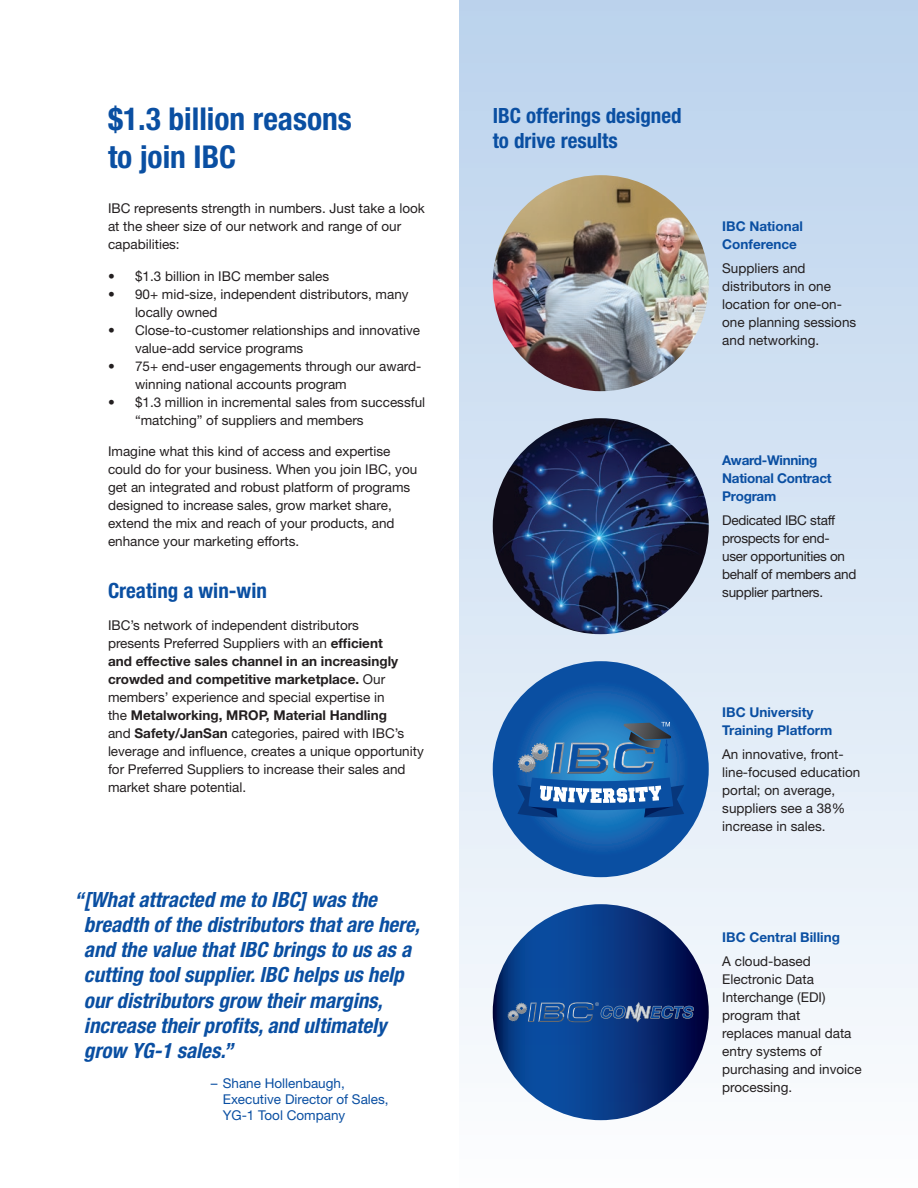
<style>
.page{position:relative;width:918px;height:1188px;background:#fff}
.page>*{position:absolute;margin:0;border:0;box-sizing:border-box;transform-origin:0 0}
.t1{font:700 condensed 31.5px/37.8px "Helvetica Neue LT Pro";color:#0a4fa2}
.t2{font:italic 700 condensed 21px/25.2px "Helvetica Neue LT Pro";color:#0a4fa2}
.t3{font:700 condensed 21px/25.2px "Helvetica Neue LT Pro";color:#0a4fa2}
.t4{font:13.5px/18px "Helvetica Neue LT Pro";color:#231f20}
.t5{font:13.5px/18px "Helvetica Neue LT Pro";letter-spacing:-.02em;color:#231f20}
.t6{font:700 13.5px/18px "Helvetica Neue LT Pro";color:#0a4fa2}
.t7{font:13.5px/16.2px "Helvetica Neue LT Pro";color:#0a4fa2}
.t8{font:700 13.5px/18px "Helvetica Neue LT Pro";letter-spacing:-.02em;color:#0a4fa2}
.s1{font-weight:700}
</style>
<div class="page">
<div style="left:459px;top:0;width:459px;height:1188px;background:linear-gradient(to bottom,#bad2ec,#fcfdfe)"></div>
<img style="left:493px;top:175px;width:216px;height:216px;border-radius:108px">
<img style="left:493px;top:418px;width:216px;height:216px;border-radius:108px">
<svg style="left:493px;top:661px;width:216px;height:216px;background:#0e57a7"></svg>
<svg style="left:517px;top:722px;width:167px;height:95px;background:#3473ae"></svg>
<svg style="left:493px;top:904px;width:216px;height:216px;background:#083580"></svg>
<svg style="left:508px;top:1002px;width:186px;height:20px;background:#2f5690"></svg>
<h1 class="t1" style="left:108px;top:101px;width:245px">$1.3 billion reasons to join IBC</h1>
<p class="t4" style="left:108px;top:199px;width:318px">IBC represents strength in numbers. Just take a look at the sheer size of our network and range of our capabilities:</p>
<p class="t4" style="left:108px;top:267px;width:223px">• $1.3 billion in IBC member sales</p>
<p class="t4" style="left:135px;top:285px;width:275px;text-indent:-27px">• 90+ mid-size, independent distributors, many locally owned</p>
<p class="t4" style="left:135px;top:321px;width:287px;text-indent:-27px">• Close-to-customer relationships and innovative value-add service programs</p>
<p class="t4" style="left:135px;top:357px;width:288px;text-indent:-27px">• 75+ end-user engagements through our award&shy;winning national accounts program</p>
<p class="t4" style="left:135px;top:393px;width:292px;text-indent:-27px">• $1.3 million in incremental sales from successful “matching” of suppliers and members</p>
<p class="t4" style="left:108px;top:442px;width:311px">Imagine what this kind of access and expertise could do for your business. When you join IBC, you get an integrated and robust platform of programs designed to increase sales, grow market share, extend the mix and reach of your products, and enhance your marketing efforts.</p>
<h2 class="t3" style="left:108px;top:579px;width:160px">Creating a win-win</h2>
<p class="t4" style="left:108px;top:616px;width:317px">IBC’s network of independent distributors<br>presents Preferred Suppliers with an <span class="s1">efficient<br>and effective sales channel in an increasingly crowded and competitive marketplace.</span> Our members’ experience and special expertise in<br>the <span class="s1">Metalworking, MROP, Material Handling<br></span>and <span class="s1">Safety/JanSan</span> categories, paired with IBC’s leverage and influence, creates a unique opportunity for Preferred Suppliers to increase their sales and market share potential.</p>
<p class="t2" style="left:84px;top:887px;width:338px;text-indent:-10px">“[What attracted me to IBC] was the breadth of the distributors that are here, and the value that IBC brings to us as a cutting tool supplier. IBC helps us help our distributors grow their margins, increase their profits, and ultimately grow YG-1 sales.”</p>
<p class="t7" style="left:223px;top:1075px;width:167px;text-indent:-12px">– Shane Hollenbaugh,<br>Executive Director of Sales,<br>YG-1 Tool Company</p>
<h2 class="t3" style="left:493px;top:103px;width:190px">IBC offerings designed to drive results</h2>
<p class="t6" style="left:722px;top:216px;width:82px">IBC National<br>Conference</p>
<p class="t4" style="left:722px;top:259px;width:136px">Suppliers and distributors in one location for one-on&shy;one planning sessions and networking.</p>
<p class="t8" style="left:722px;top:450px;width:111px">Award-Winning<br>National Contract<br>Program</p>
<p class="t5" style="left:722px;top:511px;width:136px">Dedicated IBC staff prospects for end&shy;user opportunities on behalf of members and supplier partners.</p>
<p class="t6" style="left:722px;top:702px;width:112px">IBC University<br>Training Platform</p>
<p class="t4" style="left:722px;top:745px;width:140px">An innovative, front&shy;line-focused education portal; on average, suppliers see a 38% increase in sales.</p>
<p class="t6" style="left:722px;top:927px;width:119px">IBC Central Billing</p>
<p class="t4" style="left:722px;top:952px;width:141px">A cloud-based<br>Electronic Data<br>Interchange (EDI) program that<br>replaces manual data entry systems of purchasing and invoice processing.</p>
</div>
